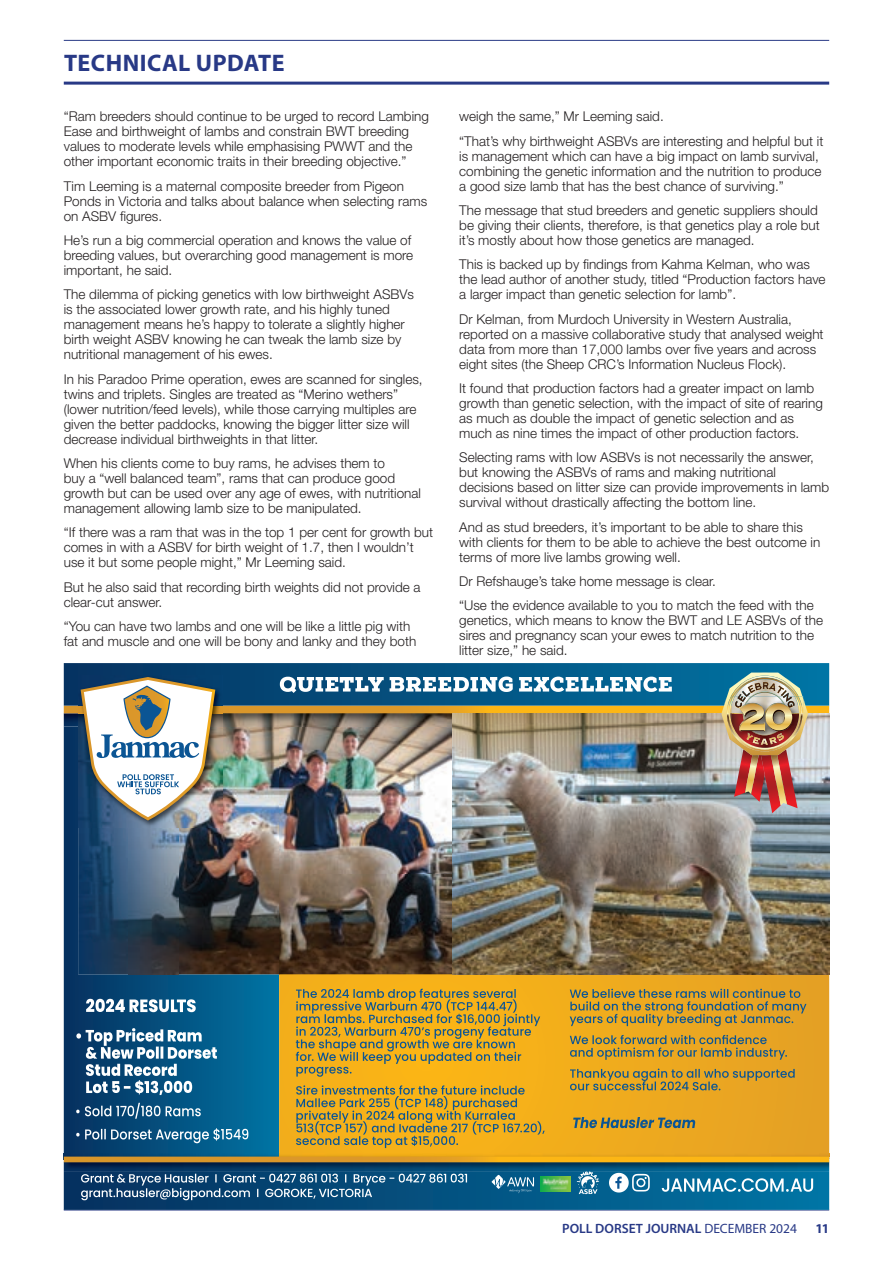
<style>
.page{position:relative;width:893px;height:1263px;background:#fff}
.page>*{position:absolute;margin:0;border:0;box-sizing:border-box;transform-origin:0 0}
.TOP_HEADER{font:700 24px "Myriad Pro";letter-spacing:.02em;color:#283986}
.BODY{font:300 13.5px/15px "Helvetica Neue LT Std";color:#231f20}
.t1{font:600 13.5px "Myriad Pro";color:#283986}
.t2{font:700 13.5px "Myriad Pro";color:#283986}
.s1{font-weight:400}
</style>
<div class="page">
<hr style="left:64px;top:40px;width:765px;height:1px;background:#283986">
<hr style="left:64px;top:1210px;width:765px;height:1px;background:#283986">
<hr style="left:64px;top:82px;width:765px;height:3px;background:#283986">
<svg style="left:64px;top:820px;width:215px;height:333px;background:#035482"></svg>
<img style="left:179px;top:820px;width:273px;height:154px">
<img style="left:78px;top:820px;width:50px;height:154px">
<img style="left:128px;top:827px;width:51px;height:147px">
<img style="left:79px;top:820px;width:143px;height:7px">
<svg style="left:279px;top:974px;width:550px;height:179px;background:#eca81f"></svg>
<img style="left:452px;top:820px;width:377px;height:154px">
<svg style="left:296px;top:1085px;width:249px;height:63px;background:#c89f30"></svg>
<svg style="left:296px;top:989px;width:244px;height:88px;background:#caa02f"></svg>
<svg style="left:570px;top:1068px;width:225px;height:22px;background:#bb9538"></svg>
<svg style="left:570px;top:1035px;width:217px;height:25px;background:#bb9538"></svg>
<svg style="left:570px;top:989px;width:236px;height:37px;background:#b8943a"></svg>
<svg style="left:76px;top:1128px;width:172px;height:15px;background:#3f789b"></svg>
<svg style="left:76px;top:1103px;width:125px;height:16px;background:#3b6f93"></svg>
<svg style="left:76px;top:1028px;width:141px;height:67px"></svg>
<svg style="left:86px;top:999px;width:110px;height:13px"></svg>
<svg style="left:573px;top:1117px;width:122px;height:11px"></svg>
<img style="left:64px;top:1153px;width:765px;height:3px">
<img style="left:64px;top:1162px;width:765px;height:9px">
<svg style="left:64px;top:1171px;width:765px;height:39px;background:#23688f"></svg>
<svg style="left:64px;top:1156px;width:765px;height:6px;background:#e2a222"></svg>
<img style="left:64px;top:663px;width:765px;height:157px">
<p class="TOP_HEADER" style="left:64px;top:47px;width:222px">TECHNICAL UPDATE</p>
<p class="BODY" style="left:64px;top:109px;width:367px">“Ram breeders should continue to be urged to record Lambing Ease and birthweight of lambs and constrain BWT breeding values to moderate levels while emphasising PWWT and the other important economic traits in their breeding objective.”</p>
<p class="BODY" style="left:64px;top:178px;width:365px">Tim Leeming is a maternal composite breeder from Pigeon<br>Ponds in Victoria and talks about balance when selecting rams on ASBV figures.</p>
<p class="BODY" style="left:64px;top:232px;width:351px">He’s run a big commercial operation and knows the value of breeding values, but overarching good management is more important, he said.</p>
<p class="BODY" style="left:64px;top:287px;width:352px">The dilemma of picking genetics with low birthweight ASBVs is the associated lower growth rate, and his highly tuned management means he’s happy to tolerate a slightly higher birth weight ASBV knowing he can tweak the lamb size by nutritional management of his ewes.</p>
<p class="BODY" style="left:64px;top:371px;width:360px">In his Paradoo Prime operation, ewes are scanned for singles, twins and triplets. Singles are treated as “Merino wethers” (lower nutrition/feed levels), while those carrying multiples are given the better paddocks, knowing the bigger litter size will decrease individual birthweights in that litter.</p>
<p class="BODY" style="left:64px;top:455px;width:359px">When his clients come to buy rams, he advises them to<br>buy a “well balanced team”, rams that can produce good growth but can be used over any age of ewes, with nutritional management allowing lamb size to be manipulated.</p>
<p class="BODY" style="left:64px;top:525px;width:371px">“If there was a ram that was in the top 1 per cent for growth but comes in with a ASBV for birth weight of 1.7, then I wouldn’t use it but some people might,” Mr Leeming said.</p>
<p class="BODY" style="left:64px;top:579px;width:358px">But he also said that recording birth weights did not provide a clear-cut answer.</p>
<p class="BODY" style="left:64px;top:618px;width:354px">“You can have two lambs and one will be like a little pig with fat and muscle and one will be bony and lanky and they both</p>
<p class="BODY" style="left:459px;top:109px;width:206px">weigh the same,” Mr Leeming said.</p>
<p class="BODY" style="left:459px;top:133px;width:366px">“That’s why birthweight ASBVs are interesting and helpful but it is management which can have a big impact on lamb survival, combining the genetic information and the nutrition to produce a good size lamb that has the best chance of surviving.”</p>
<p class="BODY" style="left:459px;top:202px;width:362px">The message that stud breeders and genetic suppliers should be giving their clients, therefore, is that genetics play a role but it’s mostly about how those genetics are managed.</p>
<p class="BODY" style="left:459px;top:257px;width:368px">This is backed up by findings from Kahma Kelman, who was the lead author of another study, titled “Production factors have a larger impact than genetic selection for lamb”.</p>
<p class="BODY" style="left:459px;top:311px;width:366px">Dr Kelman, from Murdoch University in Western Australia, reported on a massive collaborative study that analysed weight data from more than 17,000 lambs over five years and across eight sites (the Sheep CRC’s Information Nucleus Flock).</p>
<p class="BODY" style="left:459px;top:380px;width:365px">It found that production factors had a greater impact on lamb growth than genetic selection, with the impact of site of rearing as much as double the impact of genetic selection and as much as nine times the impact of other production factors.</p>
<p class="BODY" style="left:459px;top:450px;width:371px">Selecting rams with low ASBVs is not necessarily the answer, but knowing the ASBVs of rams and making nutritional decisions based on litter size can provide improvements in lamb survival without drastically affecting the bottom line.</p>
<p class="BODY" style="left:459px;top:519px;width:363px">And as stud breeders, it’s important to be able to share this with clients for them to be able to achieve the best outcome in terms of more live lambs growing well.</p>
<p class="BODY" style="left:459px;top:573px;width:258px">Dr Refshauge’s take home message is clear.</p>
<p class="BODY" style="left:459px;top:598px;width:365px">“Use the evidence available to you to match the feed with the genetics, which means to know the BWT and LE ASBVs of the sires and pregnancy scan your ewes to match nutrition to the litter size,” he said.</p>
<p class="t1" style="left:562px;top:1221px;width:236px">POLL DORSET JOURNAL <span class="s1">DECEMBER 2024</span></p>
<p class="t2" style="left:816px;top:1219px;width:15px">11</p>
</div>
